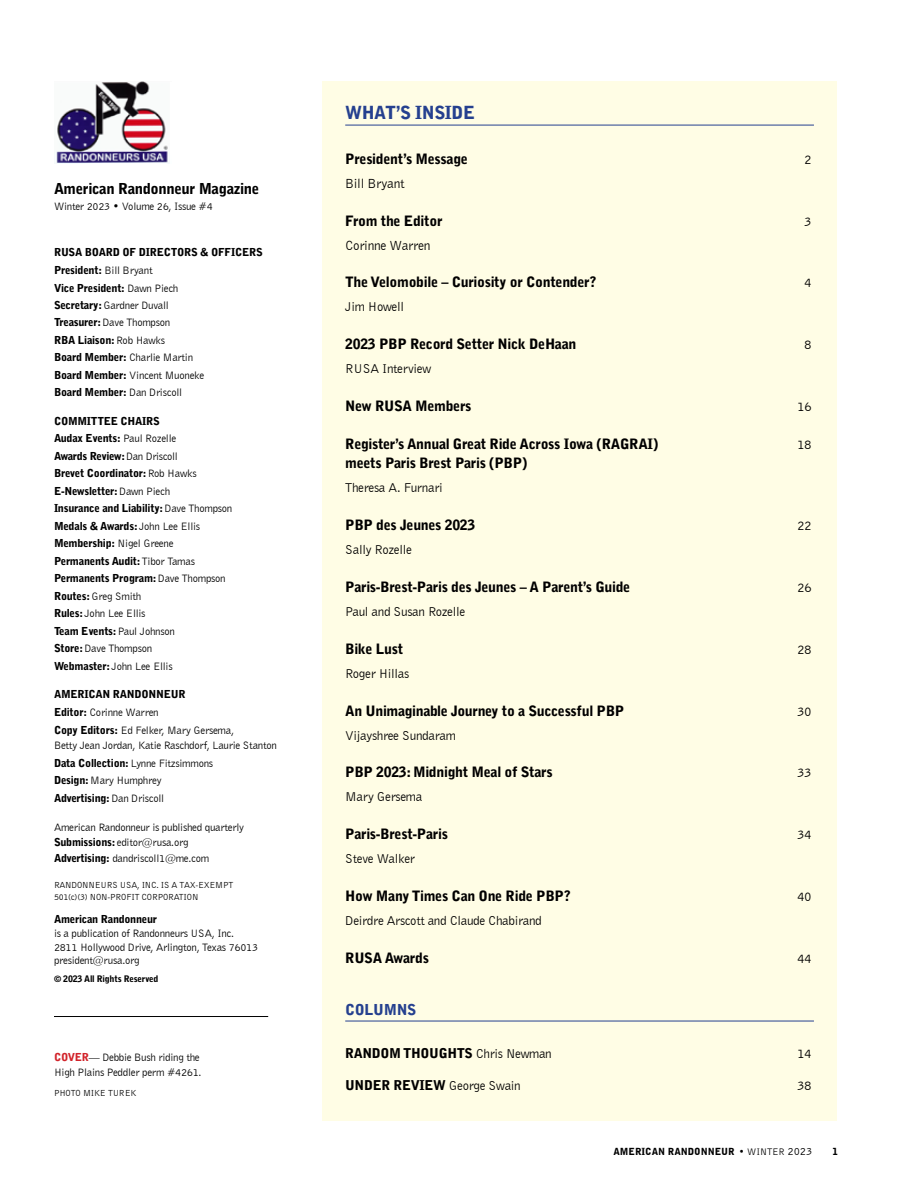
<style>
.page{position:relative;width:918px;height:1188px;background:#fff}
.page>*{position:absolute;margin:0;border:0;box-sizing:border-box;transform-origin:0 0}
.t1{font:900 18px "Bell Gothic Std";letter-spacing:-.025em;color:#25408f}
.t2{font:900 15px "Bell Gothic Std";letter-spacing:-.025em;color:#000}
.t3{font:900 15px "Bell Gothic Std";letter-spacing:-.025em;color:#25408f}
.t4{font:900 14.25px "Bell Gothic Std";letter-spacing:-.025em;color:#000}
.t5{font:13.5px "Bell Gothic BT";letter-spacing:-.025em;color:#000}
.t6{font:900 13.5px "Bell Gothic Std";letter-spacing:-.025em;color:#000}
.t7{font:13.2px "Bell Gothic BT";letter-spacing:-.025em;color:#000}
.t8{font:10.95px/17.5px "Bell Gothic BT";letter-spacing:-.025em;color:#000}
.t9{font:900 10.95px/17.5px "Bell Gothic Std";letter-spacing:-.025em;color:#000}
.t10{font:900 9.75px "Bell Gothic BT";letter-spacing:-.005em;color:#000}
.t11{font:9px/12px "Bell Gothic BT";letter-spacing:-.03em;color:#000}
.t12{font:900 9px "Bell Gothic Std";letter-spacing:-.025em;color:#000}
.s1{font-family:"Bell Gothic BT";font-weight:400}
.s2{font-family:"Bell Gothic Std";font-weight:900}
.s3{font-family:"Bell Gothic Std";font-weight:900;color:#d2232a}
.s4{font-family:"Bell Gothic BT";font-weight:400;font-size:13.2px}
.s5{font-weight:400}
.s6{font-weight:400;font-size:11.25px}
</style>
<div class="page">
<div style="left:322px;top:81px;width:515px;height:1040px;background:#fffde5"></div>
<hr style="left:54px;top:1016px;width:214px;height:1px;background:#000">
<img style="left:56px;top:81px;width:113px;height:82px">
<hr style="left:345px;top:125px;width:469px;height:1px;background:#25408f">
<hr style="left:345px;top:1021px;width:469px;height:1px;background:#25408f">
<h2 class="t2" style="left:54px;top:180px;width:207px">American Randonneur Magazine</h2>
<p class="t8" style="left:54px;top:198px;width:160px">Winter 2023 • Volume 26, Issue #4</p>
<p class="t9" style="left:54px;top:244px;width:210px">RUSA BOARD OF DIRECTORS &amp; OFFICERS<br>President: <span class="s1">Bill Bryant<br></span>Vice President: <span class="s1">Dawn Piech</span></p>
<p class="t8" style="left:54px;top:296px;width:118px"><span class="s2">Secretary:</span> Gardner Duvall<br><span class="s2">Treasurer:</span> Dave Thompson</p>
<p class="t9" style="left:54px;top:331px;width:112px">RBA Liaison: <span class="s1">Rob Hawks</span></p>
<p class="t8" style="left:54px;top:349px;width:152px"><span class="s2">Board Member:</span> Charlie Martin<br><span class="s2">Board Member:</span> Vincent Muoneke</p>
<p class="t9" style="left:54px;top:384px;width:130px">Board Member: <span class="s1">Dan Driscoll</span></p>
<p class="t9" style="left:54px;top:412px;width:180px">COMMITTEE CHAIRS<br>Audax Events: <span class="s1">Paul Rozelle<br></span>Awards Review: <span class="s1">Dan Driscoll<br></span>Brevet Coordinator: <span class="s1">Rob Hawks<br></span>E-Newsletter: <span class="s1">Dawn Piech<br></span>Insurance and Liability: <span class="s1">Dave Thompson<br></span>Medals &amp; Awards: <span class="s1">John Lee Ellis<br></span>Membership: <span class="s1">Nigel Greene<br></span>Permanents Audit: <span class="s1">Tibor Tamas<br></span>Permanents Program: <span class="s1">Dave Thompson</span></p>
<p class="t8" style="left:54px;top:587px;width:93px"><span class="s2">Routes:</span> Greg Smith<br><span class="s2">Rules:</span> John Lee Ellis</p>
<p class="t9" style="left:54px;top:622px;width:123px">Team Events: <span class="s1">Paul Johnson</span></p>
<p class="t8" style="left:54px;top:639px;width:120px"><span class="s2">Store:</span> Dave Thompson<br><span class="s2">Webmaster:</span> John Lee Ellis</p>
<p class="t9" style="left:54px;top:685px;width:133px">AMERICAN RANDONNEUR</p>
<p class="t8" style="left:54px;top:703px;width:182px"><span class="s2">Editor:</span> Corinne Warren<br><span class="s2">Copy Editors:</span> Ed Felker, Mary Gersema,</p>
<p class="t8" style="left:54px;top:736px;width:225px">Betty Jean Jordan, Katie Raschdorf, Laurie Stanton<br><span class="s2">Data Collection:</span> Lynne Fitzsimmons<br><span class="s2">Design:</span> Mary Humphrey</p>
<p class="t9" style="left:54px;top:790px;width:112px">Advertising: <span class="s1">Dan Driscoll</span></p>
<p class="t8" style="left:54px;top:819px;width:191px;line-height:15.5px">American Randonneur is published quarterly<br><span class="s2">Submissions:</span> editor@rusa.org<br><span class="s2">Advertising:</span> dandriscoll1@me.com</p>
<p class="t11" style="left:54px;top:879px;width:181px">RANDONNEURS USA, INC. IS A TAX-EXEMPT<br>501(c)(3) NON-PROFIT CORPORATION</p>
<p class="t9" style="left:54px;top:910px;width:105px">American Randonneur</p>
<p class="t8" style="left:54px;top:926px;width:206px;line-height:13.8px">is a publication of Randonneurs USA, Inc.<br>2811 Hollywood Drive, Arlington, Texas 76013 president@rusa.org</p>
<p class="t12" style="left:54px;top:974px;width:106px">© 2023 All Rights Reserved</p>
<p class="t8" style="left:54px;top:1049px;width:149px;line-height:15.5px"><span class="s3">COVER</span>— Debbie Bush riding the<br>High Plains Peddler perm #4261.</p>
<p class="t11" style="left:54px;top:1087px;width:84px">PHOTO MIKE TUREK</p>
<h1 class="t1" style="left:345px;top:102px;width:131px">WHAT’S INSIDE</h1>
<h3 class="t4" style="left:345px;top:150px;width:124px">President’s Message</h3>
<p class="t5" style="left:804px;top:151px;width:9px">2</p>
<p class="t5" style="left:345px;top:175px;width:61px">Bill Bryant</p>
<h3 class="t4" style="left:345px;top:212px;width:99px">From the Editor</h3>
<p class="t5" style="left:804px;top:213px;width:9px">3</p>
<p class="t5" style="left:345px;top:237px;width:87px">Corinne Warren</p>
<h3 class="t4" style="left:345px;top:274px;width:253px">The Velomobile – Curiosity or Contender?</h3>
<p class="t5" style="left:804px;top:275px;width:9px">4</p>
<p class="t7" style="left:345px;top:299px;width:60px">Jim Howell</p>
<h3 class="t4" style="left:345px;top:336px;width:233px">2023 PBP Record Setter Nick DeHaan</h3>
<p class="t5" style="left:804px;top:336px;width:9px">8</p>
<p class="t7" style="left:345px;top:361px;width:87px">RUSA Interview</p>
<h3 class="t4" style="left:345px;top:398px;width:128px">New RUSA Members</h3>
<p class="t5" style="left:797px;top:398px;width:16px">16</p>
<h3 class="t4" style="left:345px;top:435px;width:314px">Register’s Annual Great Ride Across Iowa (RAGRAI)</h3>
<p class="t5" style="left:797px;top:436px;width:16px">18</p>
<h3 class="t4" style="left:345px;top:455px;width:184px">meets Paris Brest Paris (PBP)</h3>
<p class="t7" style="left:345px;top:480px;width:99px">Theresa A. Furnari</p>
<h3 class="t4" style="left:345px;top:517px;width:132px">PBP des Jeunes 2023</h3>
<p class="t5" style="left:797px;top:517px;width:16px">22</p>
<p class="t7" style="left:345px;top:542px;width:68px">Sally Rozelle</p>
<h3 class="t4" style="left:345px;top:579px;width:287px">Paris-Brest-Paris des Jeunes – A Parent’s Guide</h3>
<p class="t5" style="left:797px;top:579px;width:16px">26</p>
<p class="t7" style="left:345px;top:603px;width:122px">Paul and Susan Rozelle</p>
<h3 class="t4" style="left:345px;top:640px;width:60px">Bike Lust</h3>
<p class="t5" style="left:797px;top:641px;width:16px">28</p>
<p class="t7" style="left:345px;top:665px;width:66px">Roger Hillas</p>
<h3 class="t4" style="left:345px;top:702px;width:281px">An Unimaginable Journey to a Successful PBP</h3>
<p class="t5" style="left:797px;top:703px;width:16px">30</p>
<p class="t7" style="left:345px;top:727px;width:112px">Vijayshree Sundaram</p>
<h3 class="t4" style="left:345px;top:764px;width:209px">PBP 2023: Midnight Meal of Stars</h3>
<p class="t5" style="left:797px;top:764px;width:16px">33</p>
<p class="t7" style="left:345px;top:789px;width:79px">Mary Gersema</p>
<h3 class="t4" style="left:345px;top:826px;width:104px">Paris-Brest-Paris</h3>
<p class="t5" style="left:797px;top:826px;width:16px">34</p>
<p class="t7" style="left:345px;top:851px;width:71px">Steve Walker</p>
<h3 class="t4" style="left:345px;top:888px;width:227px">How Many Times Can One Ride PBP?</h3>
<p class="t5" style="left:797px;top:888px;width:16px">40</p>
<p class="t7" style="left:345px;top:912px;width:198px">Deirdre Arscott and Claude Chabirand</p>
<h3 class="t4" style="left:345px;top:949px;width:85px">RUSA Awards</h3>
<p class="t5" style="left:797px;top:950px;width:16px">44</p>
<h2 class="t3" style="left:345px;top:1001px;width:73px">COLUMNS</h2>
<p class="t6" style="left:345px;top:1045px;width:208px">RANDOM THOUGHTS <span class="s4">Chris Newman</span></p>
<p class="t5" style="left:797px;top:1045px;width:16px">14</p>
<p class="t6" style="left:345px;top:1077px;width:177px">UNDER REVIEW <span class="s4">George Swain</span></p>
<p class="t5" style="left:797px;top:1077px;width:16px">38</p>
<p class="t10" style="left:613px;top:1145px;width:226px">AMERICAN RANDONNEUR <span class="s5">• WINTER</span> <span class="s6">2023</span> 1</p>
</div>
